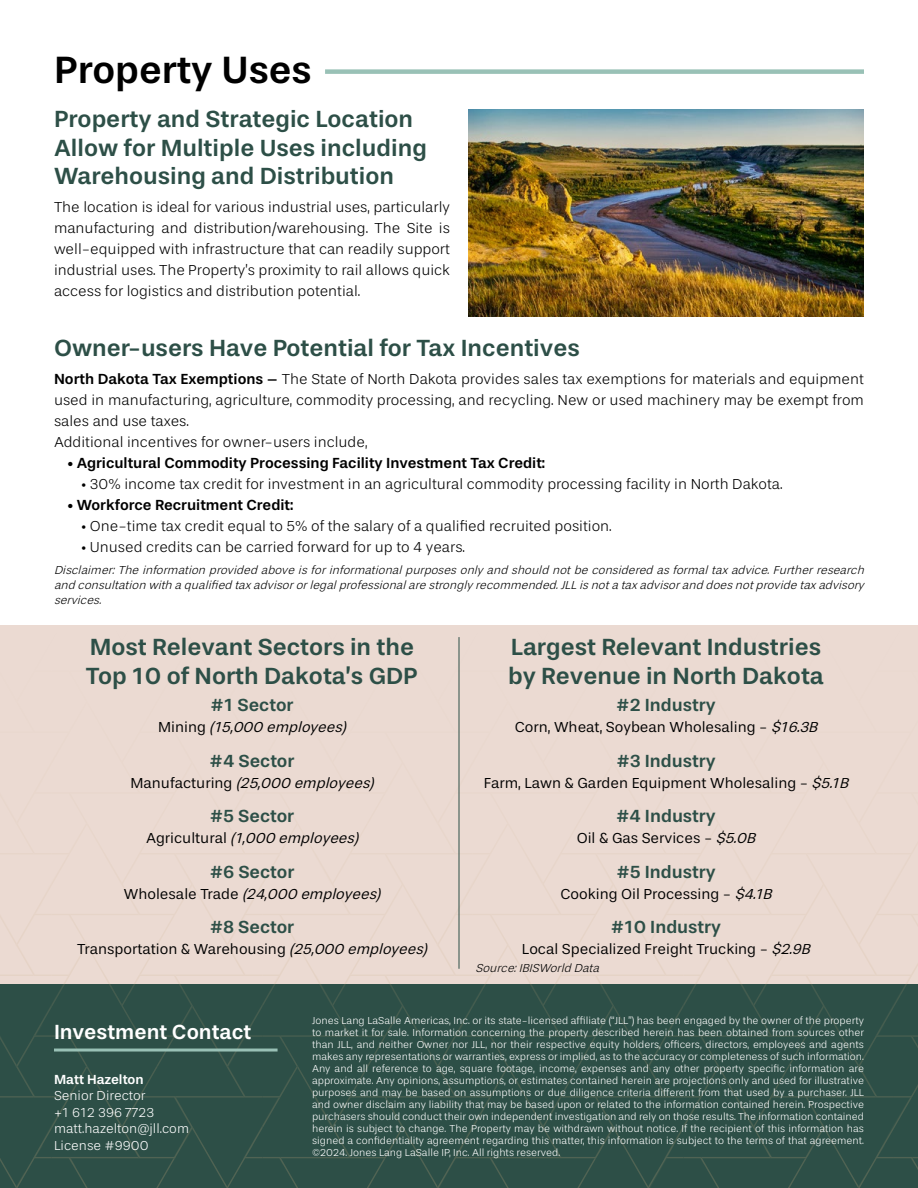
<style>
.page{position:relative;width:918px;height:1188px;background:#fff}
.page>*{position:absolute;margin:0;border:0;box-sizing:border-box;transform-origin:0 0}
.t1{font:500 39px "Stevie Sans";color:#000}
.t2{font:500 24px/28.5px "Stevie Sans";color:#2d4f47}
.t3{font:500 21px "Stevie Sans";color:#fff}
.t4{font:500 18px "Stevie Sans";color:#2d4f47}
.t5{font:300 15px/21px "Stevie Sans";color:#000;text-align:justify}
.t6{font:15px "Stevie Sans";color:#000}
.t7{font:italic 15px "Stevie Sans";color:#000}
.t8{font:500 15px "Stevie Sans";color:#000}
.t9{font:300 13.5px/16.5px "Stevie Sans";color:#fff}
.t10{font:500 13.5px "Stevie Sans";color:#fff}
.t11{font:italic 300 12px/15px "Stevie Sans";color:#000;text-align:justify}
.t12{font:300 10.5px/12px "Stevie Sans";color:#fff;text-align:justify}
.s1{font-weight:500}
.s2{font-style:normal}
.s3{font-style:italic}
</style>
<div class="page">
<svg style="left:0;top:625px;width:918px;height:563px;background:#a6a79f"></svg>
<hr style="left:54px;top:1049px;width:224px;height:3px;background:#99c1b6">
<div style="left:325px;top:69px;width:539px;height:5px;background:#99c1b6"></div>
<img style="left:468px;top:109px;width:396px;height:208px">
<hr style="left:459px;top:637px;width:1px;height:332px;background:#2d4f47">
<h1 class="t1" style="left:54px;top:47px;width:259px">Property Uses</h1>
<h2 class="t2" style="left:54px;top:105px;width:374px">Property and Strategic Location<br>Allow for Multiple Uses including<br>Warehousing and Distribution</h2>
<p class="t5" style="left:54px;top:196px;width:398px">The location is ideal for various industrial uses, particularly manufacturing and distribution/warehousing. The Site is well-equipped with infrastructure that can readily support industrial uses. The Property’s proximity to rail allows quick access for logistics and distribution potential.</p>
<h2 class="t2" style="left:54px;top:334px;width:527px">Owner-users Have Potential for Tax Incentives</h2>
<p class="t5" style="left:54px;top:369px;width:812px;text-align:left"><span class="s1">North Dakota Tax Exemptions –</span> The State of North Dakota provides sales tax exemptions for materials and equipment used in manufacturing, agriculture, commodity processing, and recycling. New or used machinery may be exempt from sales and use taxes.<br>Additional incentives for owner-users include,</p>
<h3 class="t8" style="left:68px;top:454px;width:479px">• Agricultural Commodity Processing Facility Investment Tax Credit:</h3>
<h3 class="t5" style="left:81px;top:474px;width:703px">• 30% income tax credit for investment in an agricultural commodity processing facility in North Dakota.</h3>
<h3 class="t8" style="left:68px;top:496px;width:227px">• Workforce Recruitment Credit:</h3>
<h3 class="t5" style="left:81px;top:516px;width:532px">• One-time tax credit equal to 5% of the salary of a qualified recruited position.</h3>
<h3 class="t5" style="left:81px;top:537px;width:386px">• Unused credits can be carried forward for up to 4 years.</h3>
<p class="t11" style="left:54px;top:563px;width:815px">Disclaimer:The information provided above isforinformationalpurposesonlyand should notbe considered asformaltaxadvice.Furtherresearch and consultation with a qualified taxadvisororlegalprofessionalare stronglyrecommended.JLLisnota taxadvisorand doesnotprovide taxadvisory services.</p>
<h2 class="t2" style="left:86px;top:633px;width:334px">Most Relevant Sectors in the<br>Top 10 of North Dakota’s GDP</h2>
<h2 class="t2" style="left:508px;top:633px;width:317px">Largest Relevant Industries by Revenue in North Dakota</h2>
<h3 class="t4" style="left:211px;top:694px;width:84px">#1 Sector</h3>
<h3 class="t7" style="left:158px;top:718px;width:194px"><span class="s2">M i n i n g</span> (15,000 employees)</h3>
<h3 class="t4" style="left:210px;top:750px;width:86px">#4 Sector</h3>
<h3 class="t7" style="left:131px;top:774px;width:249px"><span class="s2">M a n u fa c t u r i n g</span> (25,000 employees)</h3>
<h3 class="t4" style="left:210px;top:805px;width:86px">#5 Sector</h3>
<h3 class="t7" style="left:146px;top:829px;width:218px"><span class="s2">A g r i c u l t u r a l</span> (1,000 employees)</h3>
<h3 class="t4" style="left:210px;top:861px;width:86px">#6 Sector</h3>
<h3 class="t7" style="left:124px;top:885px;width:262px"><span class="s2">W h o l e s a l e Tr a d e</span> (24,000 employees)</h3>
<h3 class="t4" style="left:210px;top:916px;width:86px">#8 Sector</h3>
<h3 class="t6" style="left:77px;top:940px;width:356px">Transportation &amp; Warehousing <span class="s3">(25,000 employees)</span></h3>
<h3 class="t4" style="left:616px;top:694px;width:101px">#2 Industry</h3>
<h3 class="t6" style="left:515px;top:718px;width:308px">Corn, Wheat, Soybean Wholesaling - <span class="s3">$16.3B</span></h3>
<h3 class="t4" style="left:616px;top:750px;width:101px">#3 Industry</h3>
<h3 class="t6" style="left:484px;top:774px;width:370px">Farm, Lawn &amp; Garden Equipment Wholesaling - <span class="s3">$5.1B</span></h3>
<h3 class="t4" style="left:616px;top:805px;width:101px">#4 Industry</h3>
<h3 class="t6" style="left:577px;top:829px;width:184px">Oil &amp; Gas Services - <span class="s3">$5.0B</span></h3>
<h3 class="t4" style="left:616px;top:861px;width:101px">#5 Industry</h3>
<h3 class="t6" style="left:560px;top:885px;width:217px">Cooking Oil Processing - <span class="s3">$4.1B</span></h3>
<h3 class="t4" style="left:611px;top:916px;width:112px">#10 Industry</h3>
<h3 class="t6" style="left:522px;top:940px;width:294px">Local Specialized Freight Trucking - <span class="s3">$2.9B</span></h3>
<p class="t11" style="left:476px;top:960px;width:128px">Source:IBISWorld Data</p>
<h3 class="t3" style="left:54px;top:1019px;width:199px">Investment Contact</h3>
<p class="t10" style="left:54px;top:1071px;width:91px">Matt Hazelton</p>
<p class="t9" style="left:54px;top:1087px;width:137px">Senior Director<br>+1 612 396 7723 matt.hazelton@jll.com<br>License #9900</p>
<p class="t12" style="left:312px;top:1015px;width:553px">Jones Lang LaSalle Americas, Inc. or its state-licensed affiliate (“JLL”) has been engaged by the owner of the property to market it for sale. Information concerning the property described herein has been obtained from sources other than JLL, and neither Owner nor JLL, nor their respective equity holders, officers, directors, employees and agents makes any representations or warranties, express or implied, as to the accuracy or completeness of such information.<br>Any and all reference to age, square footage, income, expenses and any other property specific information are approximate. Any opinions, assumptions, or estimates contained herein are projections only and used for illustrative purposes and may be based on assumptions or due diligence criteria different from that used by a purchaser. JLL and owner disclaim any liability that may be based upon or related to the information contained herein. Prospective purchasers should conduct their own independent investigation and rely on those results. The information contained herein is subject to change. The Property may be withdrawn without notice. If the recipient of this information has signed a confidentiality agreement regarding this matter, this information is subject to the terms of that agreement. ©2024. Jones Lang LaSalle IP, Inc. All rights reserved.</p>
</div>
